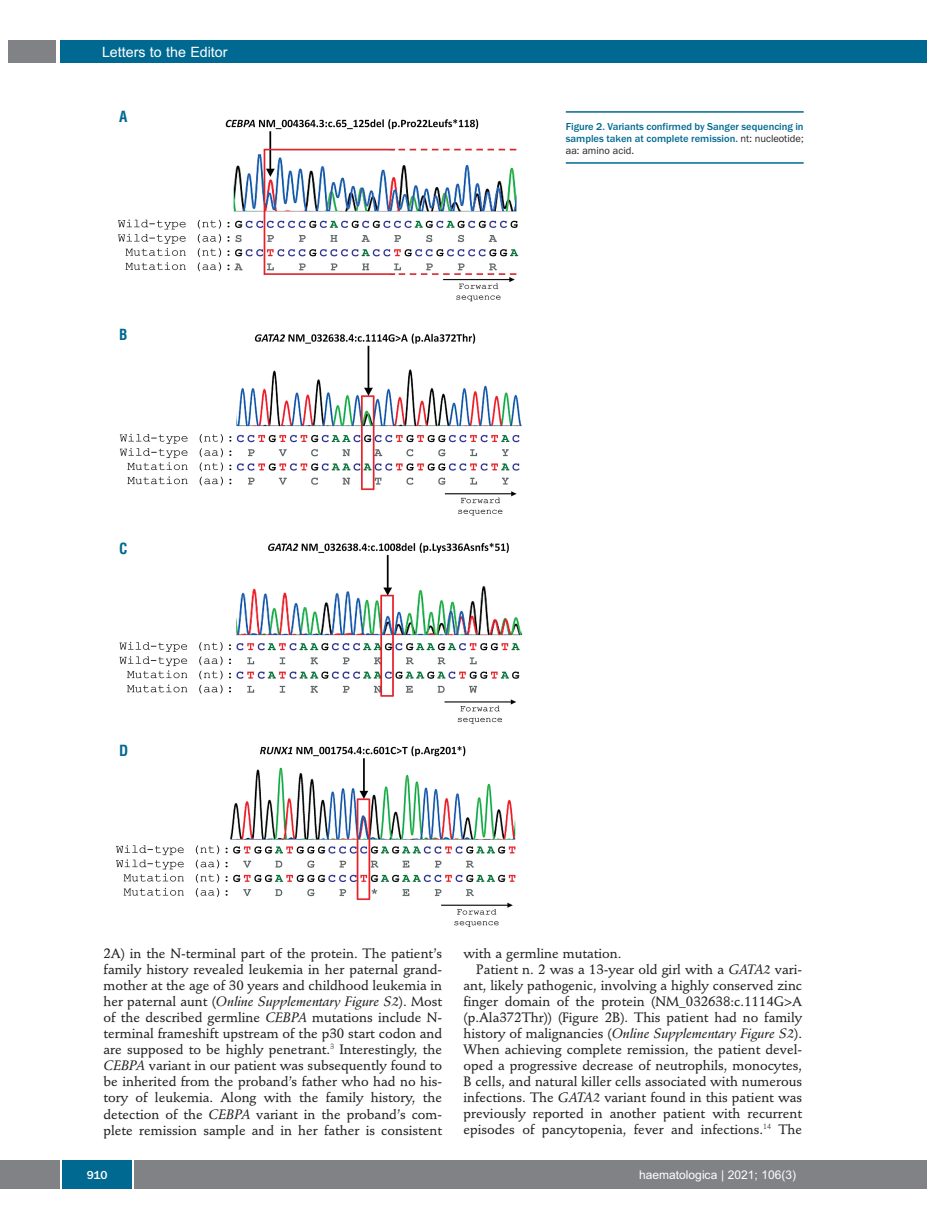
<style>
.page{position:relative;width:927px;height:1225px;background:#fff}
.page>*{position:absolute;margin:0;border:0;box-sizing:border-box;transform-origin:0 0}
.t1{font:700 condensed 15px "Helvetica";color:#006991}
.t2{font:14.25px "Arial";color:#fff}
.t3{font:500 13.5px/16px "Stempel Schneidler";color:#231f20;text-align:justify}
.t4{font:italic 13.5px "Stempel Schneidler Med";color:#231f20}
.t5{font:12px "Arial";color:#fff}
.t6{font:500 12px "Franklin Gothic";color:#fff}
.t7{font:500 10.5px/12px "Franklin Gothic";color:#006991;text-align:justify}
.s1{font-weight:400;color:#231f20}
.s2{font-family:"Stempel Schneidler";font-weight:500;font-style:normal}
.s3{font-family:"Stempel Schneidler Med";font-weight:400;font-style:italic}
</style>
<div class="page">
<div style="left:910px;top:1160px;width:17px;height:28px;background:#808285"></div>
<div style="left:911px;top:40px;width:16px;height:22px;background:#006991"></div>
<div style="left:0;top:1160px;width:910px;height:28px;background:#808285"></div>
<div style="left:62px;top:1160px;width:71px;height:28px;background:#006991"></div>
<hr style="left:60px;top:1160px;width:2px;height:28px;background:#fff">
<svg style="left:133px;top:1160px;width:1px;height:28px"></svg>
<div style="left:60px;top:40px;width:852px;height:22px;background:#006991"></div>
<div style="left:9px;top:40px;width:47px;height:22px;background:#808285"></div>
<img style="left:116px;top:119px;width:407px;height:808px">
<hr style="left:566px;top:111px;width:238px;height:2px;background:#006991">
<hr style="left:566px;top:162px;width:238px;height:2px;background:#006991">
<p class="t2" style="left:102px;top:44px;width:127px">Letters to the Editor</p>
<p class="t1" style="left:119px;top:108px;width:10px">A</p>
<p class="t1" style="left:119px;top:326px;width:10px">B</p>
<p class="t7" style="left:566px;top:120px;width:239px">Figure 2. Variants confirmed by Sanger sequencing in samples taken at complete remission. <span class="s1">nt: nucleotide; aa: amino acid.</span></p>
<p class="t1" style="left:119px;top:539px;width:10px">C</p>
<p class="t1" style="left:119px;top:742px;width:11px">D</p>
<p class="t3" style="left:104px;top:946px;width:340px">2A) in the N-terminal part of the protein. The patient’s family history revealed leukemia in her paternal grand&shy;mother at the age of 30 years and childhood leukemia in</p>
<p class="t4" style="left:104px;top:995px;width:340px"><span class="s2">her paternal aunt (</span>Online Supplementary Figure S2<span class="s2">). Most</span></p>
<p class="t3" style="left:104px;top:1010px;width:340px">of the described germline <span class="s3">CEBPA</span> mutations include N&shy;terminal frameshift upstream of the p30 start codon and are supposed to be highly penetrant.<sup>3</sup> Interestingly, the <span class="s3">CEBPA</span> variant in our patient was subsequently found to be inherited from the proband’s father who had no his&shy;tory of leukemia. Along with the family history, the detection of the <span class="s3">CEBPA</span> variant in the proband’s com&shy;plete remission sample and in her father is consistent</p>
<p class="t3" style="left:463px;top:946px;width:160px">with a germline mutation.</p>
<p class="t3" style="left:476px;top:962px;width:327px">Patient n. 2 was a 13-year old girl with a <span class="s3">GATA2</span> vari-</p>
<p class="t3" style="left:463px;top:978px;width:340px">ant, likely pathogenic, involving a highly conserved zinc</p>
<p class="t3" style="left:463px;top:994px;width:340px">finger domain of the protein (NM_032638:c.1114G&gt;A</p>
<p class="t3" style="left:463px;top:1010px;width:340px">(p.Ala372Thr)) (Figure 2B). This patient had no family</p>
<p class="t4" style="left:463px;top:1027px;width:340px"><span class="s2">history of malignancies (</span>Online Supplementary Figure S2<span class="s2">).</span></p>
<p class="t3" style="left:463px;top:1042px;width:340px">When achieving complete remission, the patient devel&shy;oped a progressive decrease of neutrophils, monocytes, B cells, and natural killer cells associated with numerous infections. The <span class="s3">GATA2</span> variant found in this patient was previously reported in another patient with recurrent episodes of pancytopenia, fever and infections.<sup>14</sup> The</p>
<p class="t6" style="left:87px;top:1167px;width:22px">910</p>
<p class="t5" style="left:639px;top:1167px;width:158px">haematologica | 2021; 106(3)</p>
</div>
